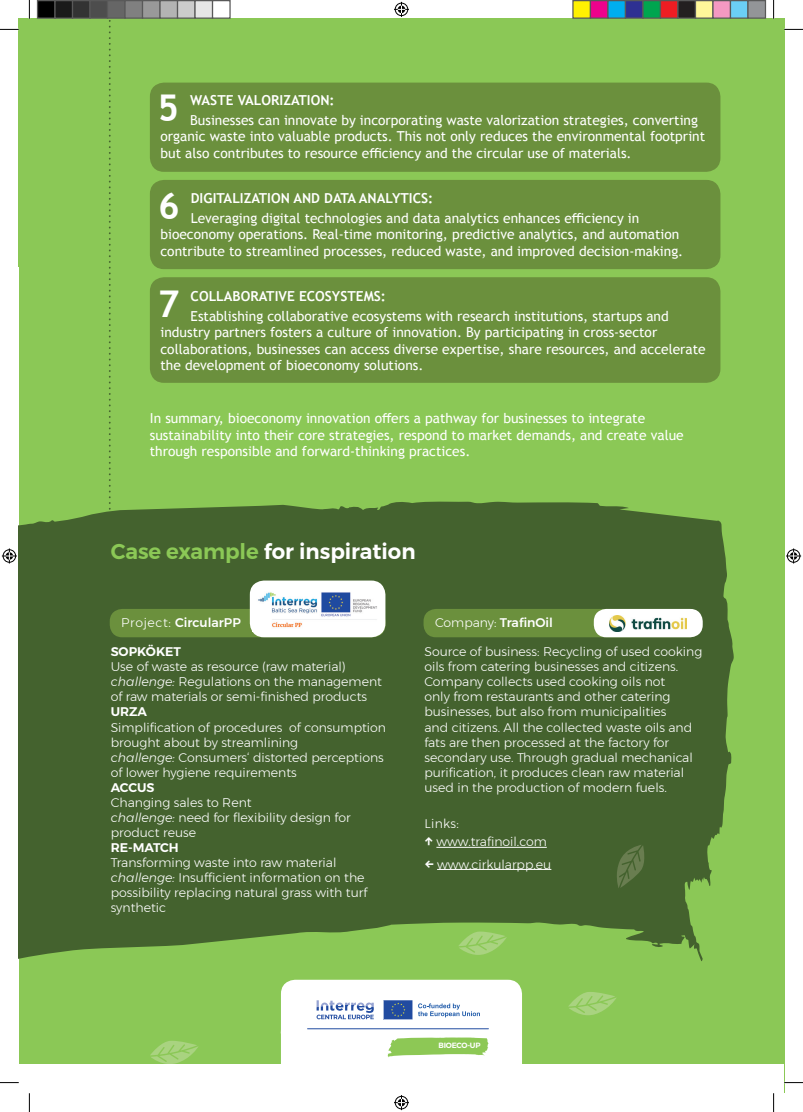
<style>
.page{position:relative;width:803px;height:1112px;background:#fff}
.page>*{position:absolute;margin:0;border:0;box-sizing:border-box;transform-origin:0 0}
.t1{font:700 36.75px "Trebuchet MS";color:#fff}
.t2{font:600 21.25px "Gontserrat";color:#fff}
.t3{font:13.75px/16.5px "Trebuchet MS";color:#fff}
.t4{font:700 13.75px "Trebuchet MS";color:#fff}
.t5{font:300 12.5px/15px "Gontserrat";color:#fff}
.t6{font:500 12.5px "Gontserrat";color:#fff}
.t7{font:600 12.5px "Gontserrat";color:#fff}
.t8{font:600 7.5px "Montserrat";letter-spacing:-.03em;color:#fff}
.s1{color:#8bc856}
.s2{font-weight:300}
.s3{font-style:italic}
.s4{font-family:"Merriweather Sans";font-weight:400}
</style>
<div class="page">
<div style="left:19px;top:249px;width:765px;height:843px;background:#8bc856"></div>
<svg style="left:19px;top:501px;width:715px;height:488px;fill:#44622e"></svg>
<div style="left:19px;top:19px;width:765px;height:248px;background:#8bc856"></div>
<svg style="left:99px;top:20px;width:94px;height:888px"></svg>
<div style="left:110px;top:608px;width:275px;height:29px;background:#6b903d;border-radius:12px"></div>
<div style="left:423px;top:608px;width:279px;height:29px;background:#6b903d;border-radius:12px"></div>
<div style="left:150px;top:83px;width:570px;height:89px;background:#6b903d;border-radius:14px"></div>
<div style="left:150px;top:277px;width:570px;height:106px;background:#6b903d;border-radius:14px"></div>
<div style="left:150px;top:180px;width:570px;height:89px;background:#6b903d;border-radius:14px"></div>
<hr style="left:436px;top:846px;width:111px;height:1px;background:#fff">
<hr style="left:437px;top:868px;width:114px;height:1px;background:#fff">
<div style="left:250px;top:580px;width:135px;height:57px;background:#fff;border-radius:14px"></div>
<img style="left:258px;top:592px;width:119px;height:36px">
<div style="left:594px;top:608px;width:109px;height:29px;background:#fff;border-radius:12px"></div>
<img style="left:610px;top:615px;width:77px;height:16px">
<svg style="left:458px;top:931px;width:49px;height:23px"></svg>
<svg style="left:150px;top:1041px;width:48px;height:22px"></svg>
<svg style="left:568px;top:992px;width:48px;height:22px"></svg>
<svg style="left:614px;top:844px;width:32px;height:44px"></svg>
<div style="left:281px;top:979px;width:241px;height:113px;background:#fff;border-radius:14px"></div>
<svg style="left:383px;top:1000px;width:105px;height:58px"></svg>
<svg style="left:280px;top:1000px;width:94px;height:33px"></svg>
<hr style="left:307px;top:1028px;width:181px;height:1px;background:#214ba0">
<div style="left:19px;top:1063px;width:765px;height:29px;background:#fff"></div>
<svg style="left:0;top:29px;width:19px;height:1px"></svg>
<svg style="left:784px;top:29px;width:19px;height:1px"></svg>
<svg style="left:0;top:1082px;width:19px;height:1px"></svg>
<svg style="left:784px;top:1081px;width:19px;height:2px"></svg>
<svg style="left:29px;top:0;width:1px;height:19px"></svg>
<svg style="left:29px;top:1093px;width:1px;height:18px"></svg>
<svg style="left:773px;top:0;width:1px;height:19px"></svg>
<svg style="left:773px;top:1093px;width:1px;height:18px"></svg>
<svg style="left:394px;top:2px;width:15px;height:15px"></svg>
<svg style="left:394px;top:1095px;width:15px;height:14px"></svg>
<svg style="left:2px;top:548px;width:15px;height:15px"></svg>
<svg style="left:786px;top:548px;width:15px;height:15px"></svg>
<div style="left:38px;top:1px;width:17px;height:17px;background:#000"></div>
<div style="left:37px;top:0;width:19px;height:19px;border:1px solid #595959"></div>
<div style="left:55px;top:1px;width:18px;height:17px;background:#1a1a1a"></div>
<div style="left:54px;top:0;width:19px;height:19px;border:1px solid #595959"></div>
<div style="left:73px;top:1px;width:17px;height:17px;background:#333"></div>
<div style="left:72px;top:0;width:19px;height:19px;border:1px solid #595959"></div>
<div style="left:90px;top:1px;width:18px;height:17px;background:#4d4d4d"></div>
<div style="left:89px;top:0;width:19px;height:19px;border:1px solid #595959"></div>
<div style="left:108px;top:1px;width:17px;height:17px;background:#666"></div>
<div style="left:107px;top:0;width:19px;height:19px;border:1px solid #595959"></div>
<div style="left:125px;top:1px;width:18px;height:17px;background:#808080"></div>
<div style="left:124px;top:0;width:19px;height:19px;border:1px solid #595959"></div>
<div style="left:143px;top:1px;width:17px;height:17px;background:#999"></div>
<div style="left:142px;top:0;width:19px;height:19px;border:1px solid #595959"></div>
<div style="left:160px;top:1px;width:18px;height:17px;background:#b3b3b3"></div>
<div style="left:159px;top:0;width:19px;height:19px;border:1px solid #595959"></div>
<div style="left:178px;top:1px;width:17px;height:17px;background:#ccc"></div>
<div style="left:177px;top:0;width:19px;height:19px;border:1px solid #595959"></div>
<div style="left:195px;top:1px;width:18px;height:17px;background:#e6e6e6"></div>
<div style="left:194px;top:0;width:19px;height:19px;border:1px solid #595959"></div>
<div style="left:212px;top:0;width:19px;height:19px;border:1px solid #595959"></div>
<div style="left:573px;top:1px;width:17px;height:17px;background:#fff101"></div>
<div style="left:572px;top:0;width:19px;height:19px;border:1px solid #595959"></div>
<div style="left:590px;top:1px;width:18px;height:17px;background:#ed028c"></div>
<div style="left:590px;top:0;width:18px;height:19px;border:1px solid #595959"></div>
<div style="left:608px;top:1px;width:17px;height:17px;background:#00aeef"></div>
<div style="left:607px;top:0;width:19px;height:19px;border:1px solid #595959"></div>
<div style="left:625px;top:1px;width:18px;height:17px;background:#2e3092"></div>
<div style="left:625px;top:0;width:18px;height:19px;border:1px solid #595959"></div>
<div style="left:643px;top:1px;width:17px;height:17px;background:#00a54f"></div>
<div style="left:642px;top:0;width:19px;height:19px;border:1px solid #595959"></div>
<div style="left:660px;top:1px;width:18px;height:17px;background:#ee1d23"></div>
<div style="left:660px;top:0;width:18px;height:19px;border:1px solid #595959"></div>
<div style="left:678px;top:1px;width:17px;height:17px;background:#231f20"></div>
<div style="left:677px;top:0;width:19px;height:19px;border:1px solid #595959"></div>
<div style="left:695px;top:1px;width:18px;height:17px;background:#fff79a"></div>
<div style="left:695px;top:0;width:18px;height:19px;border:1px solid #595959"></div>
<div style="left:713px;top:1px;width:17px;height:17px;background:#f499c2"></div>
<div style="left:712px;top:0;width:19px;height:19px;border:1px solid #595959"></div>
<div style="left:730px;top:1px;width:18px;height:17px;background:#6bcff6"></div>
<div style="left:730px;top:0;width:18px;height:19px;border:1px solid #595959"></div>
<div style="left:748px;top:1px;width:17px;height:17px;background:#939598"></div>
<div style="left:747px;top:0;width:19px;height:19px;border:1px solid #595959"></div>
<h1 class="t1" style="left:158px;top:85px;width:23px">5</h1>
<p class="t4" style="left:190px;top:91px;width:146px">WASTE VALORIZATION:</p>
<p class="t3" style="left:160px;top:111px;width:546px;text-indent:30px">Businesses can innovate by incorporating waste valorization strategies, converting organic waste into valuable products. This not only reduces the environmental footprint but also contributes to resource efficiency and the circular use of materials.</p>
<h1 class="t1" style="left:158px;top:183px;width:23px">6</h1>
<p class="t4" style="left:191px;top:189px;width:244px">DIGITALIZATION AND DATA ANALYTICS:</p>
<p class="t3" style="left:160px;top:209px;width:524px;text-indent:30px">Leveraging digital technologies and data analytics enhances efficiency in bioeconomy operations. Real-time monitoring, predictive analytics, and automation contribute to streamlined processes, reduced waste, and improved decision-making.</p>
<h1 class="t1" style="left:158px;top:281px;width:23px">7</h1>
<p class="t4" style="left:191px;top:287px;width:197px">COLLABORATIVE ECOSYSTEMS:</p>
<p class="t3" style="left:160px;top:307px;width:547px;text-indent:30px">Establishing collaborative ecosystems with research institutions, startups and industry partners fosters a culture of innovation. By participating in cross-sector collaborations, businesses can access diverse expertise, share resources, and accelerate the development of bioeconomy solutions.</p>
<p class="t3" style="left:150px;top:410px;width:535px">In summary, bioeconomy innovation offers a pathway for businesses to integrate sustainability into their core strategies, respond to market demands, and create value through responsible and forward-thinking practices.</p>
<h2 class="t2" style="left:111px;top:534px;width:306px"><span class="s1">Case example</span> for inspiration</h2>
<p class="t6" style="left:121px;top:613px;width:121px"><span class="s2">Project:</span> CircularPP</p>
<p class="t7" style="left:111px;top:642px;width:72px">SOPKÖKET</p>
<p class="t5" style="left:111px;top:659px;width:273px">Use of waste as resource (raw material) <span class="s3">challenge:</span> Regulations on the management of raw materials or semi-finished products</p>
<p class="t7" style="left:111px;top:702px;width:38px">URZA</p>
<p class="t5" style="left:111px;top:719px;width:277px">Simplification of procedures of consumption brought about by streamlining<br><span class="s3">challenge:</span> Consumers‘ distorted perceptions of lower hygiene requirements</p>
<p class="t7" style="left:111px;top:777px;width:45px">ACCUS</p>
<p class="t5" style="left:111px;top:794px;width:241px">Changing sales to Rent<br><span class="s3">challenge:</span> need for flexibility design for product reuse</p>
<p class="t7" style="left:111px;top:837px;width:69px">RE-MATCH</p>
<p class="t5" style="left:111px;top:854px;width:258px">Transforming waste into raw material <span class="s3">challenge:</span> Insufficient information on the possibility replacing natural grass with turf synthetic</p>
<p class="t6" style="left:435px;top:613px;width:119px"><span class="s2">Company:</span> TrafinOil</p>
<p class="t5" style="left:424px;top:644px;width:279px">Source of business: Recycling of used cooking oils from catering businesses and citizens.<br>Company collects used cooking oils not<br>only from restaurants and other catering businesses, but also from municipalities<br>and citizens. All the collected waste oils and fats are then processed at the factory for secondary use. Through gradual mechanical purification, it produces clean raw material used in the production of modern fuels.</p>
<p class="t5" style="left:424px;top:813px;width:124px;line-height:18.5px">Links:<br><span class="s4">↑</span> www.trafinoil.com</p>
<p class="t5" style="left:424px;top:856px;width:128px"><span class="s4">←</span> www.cirkularpp.eu</p>
<p class="t8" style="left:439px;top:1039px;width:43px">BIOECO-UP</p>
</div>
